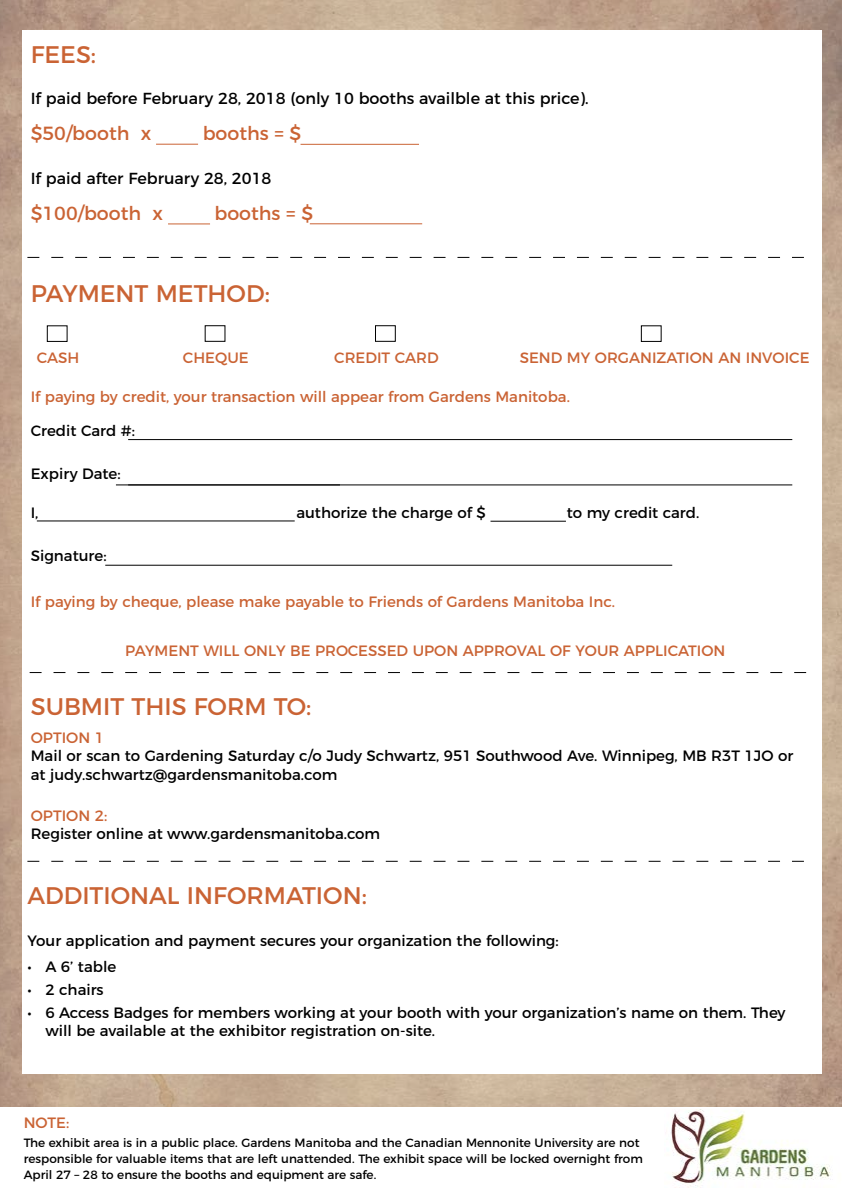
<style>
.page{position:relative;width:842px;height:1190px;background:#fff}
.page>*{position:absolute;margin:0;border:0;box-sizing:border-box;transform-origin:0 0}
.t1{font:24px "Montserrat";color:#ca6334}
.t2{font:19px "Montserrat";color:#ca6334}
.t3{font:16px "Montserrat";color:#000}
.t4{font:15px/18px "Montserrat";color:#000}
.t5{font:15px "Montserrat";color:#ca6334}
.t6{font:12px/16px "Montserrat";color:#000}
</style>
<div class="page">
<img style="left:0;top:0;width:842px;height:1107px">
<div style="left:23px;top:30px;width:798px;height:1043px;background:#fff"></div>
<img style="left:671px;top:1109px;width:160px;height:78px">
<div style="left:205px;top:325px;width:20px;height:16px;border:1px solid #000"></div>
<div style="left:375px;top:325px;width:20px;height:16px;border:1px solid #000"></div>
<hr style="left:37px;top:521px;width:258px;height:1px;background:#000">
<hr style="left:490px;top:521px;width:76px;height:1px;background:#000">
<hr style="left:105px;top:565px;width:567px;height:1px;background:#000">
<hr style="left:128px;top:485px;width:664px;height:1px;background:#000">
<hr style="left:116px;top:485px;width:224px;height:1px;background:#000">
<hr style="left:128px;top:439px;width:664px;height:1px;background:#000">
<svg style="left:30px;top:672px;width:776px;height:1px"></svg>
<svg style="left:27px;top:257px;width:777px;height:1px"></svg>
<svg style="left:27px;top:861px;width:777px;height:1px"></svg>
<hr style="left:168px;top:224px;width:42px;height:1px;background:#ca6334">
<hr style="left:156px;top:144px;width:42px;height:1px;background:#ca6334">
<hr style="left:310px;top:224px;width:112px;height:1px;background:#ca6334">
<hr style="left:300px;top:144px;width:119px;height:1px;background:#ca6334">
<h1 class="t1" style="left:31px;top:35px;width:67px">FEES:</h1>
<p class="t3" style="left:31px;top:85px;width:559px">If paid before February 28, 2018 (only 10 booths availble at this price).</p>
<p class="t2" style="left:31px;top:118px;width:122px">$50/booth x</p>
<p class="t2" style="left:203px;top:118px;width:100px">booths = $</p>
<p class="t3" style="left:31px;top:165px;width:242px">If paid after February 28, 2018</p>
<p class="t2" style="left:31px;top:198px;width:134px">$100/booth x</p>
<p class="t2" style="left:214px;top:198px;width:100px">booths = $</p>
<h1 class="t1" style="left:31px;top:274px;width:241px">PAYMENT METHOD:</h1>
<p class="t5" style="left:37px;top:345px;width:44px">CASH</p>
<p class="t5" style="left:183px;top:345px;width:67px">CHEQUE</p>
<p class="t5" style="left:334px;top:345px;width:106px">CREDIT CARD</p>
<p class="t5" style="left:520px;top:345px;width:291px">SEND MY ORGANIZATION AN INVOICE</p>
<p class="t5" style="left:31px;top:385px;width:541px">If paying by credit, your transaction will appear from Gardens Manitoba.</p>
<p class="t4" style="left:31px;top:421px;width:106px">Credit Card #:</p>
<p class="t4" style="left:31px;top:464px;width:91px">Expiry Date:</p>
<p class="t4" style="left:31px;top:503px;width:9px">I,</p>
<p class="t4" style="left:296px;top:503px;width:191px">authorize the charge of $</p>
<p class="t4" style="left:567px;top:503px;width:134px">to my credit card.</p>
<p class="t4" style="left:31px;top:546px;width:77px">Signature:</p>
<p class="t5" style="left:31px;top:590px;width:586px">If paying by cheque, please make payable to Friends of Gardens Manitoba Inc.</p>
<p class="t5" style="left:125px;top:639px;width:601px">PAYMENT WILL ONLY BE PROCESSED UPON APPROVAL OF YOUR APPLICATION</p>
<h1 class="t1" style="left:31px;top:687px;width:282px">SUBMIT THIS FORM TO:</h1>
<p class="t5" style="left:31px;top:726px;width:75px">OPTION 1</p>
<p class="t4" style="left:31px;top:746px;width:764px">Mail or scan to Gardening Saturday c/o Judy Schwartz, 951 Southwood Ave. Winnipeg, MB R3T 1JO or at judy.schwartz@gardensmanitoba.com</p>
<p class="t5" style="left:31px;top:803px;width:78px">OPTION 2:</p>
<p class="t4" style="left:31px;top:823px;width:351px">Register online at www.gardensmanitoba.com</p>
<h1 class="t1" style="left:27px;top:876px;width:341px">ADDITIONAL INFORMATION:</h1>
<p class="t4" style="left:27px;top:930px;width:533px">Your application and payment secures your organization the following:</p>
<p class="t4" style="left:27px;top:956px;width:90px">• A 6’ table</p>
<p class="t4" style="left:27px;top:979px;width:78px">• 2 chairs</p>
<p class="t4" style="left:45px;top:1002px;width:741px;text-indent:-18px">• 6 Access Badges for members working at your booth with your organization’s name on them. They will be available at the exhibitor registration on-site.</p>
<p class="t5" style="left:24px;top:1110px;width:47px">NOTE:</p>
<p class="t6" style="left:24px;top:1133px;width:620px">The exhibit area is in a public place. Gardens Manitoba and the Canadian Mennonite University are not responsible for valuable items that are left unattended. The exhibit space will be locked overnight from<br>April 27 – 28 to ensure the booths and equipment are safe.</p>
</div>
